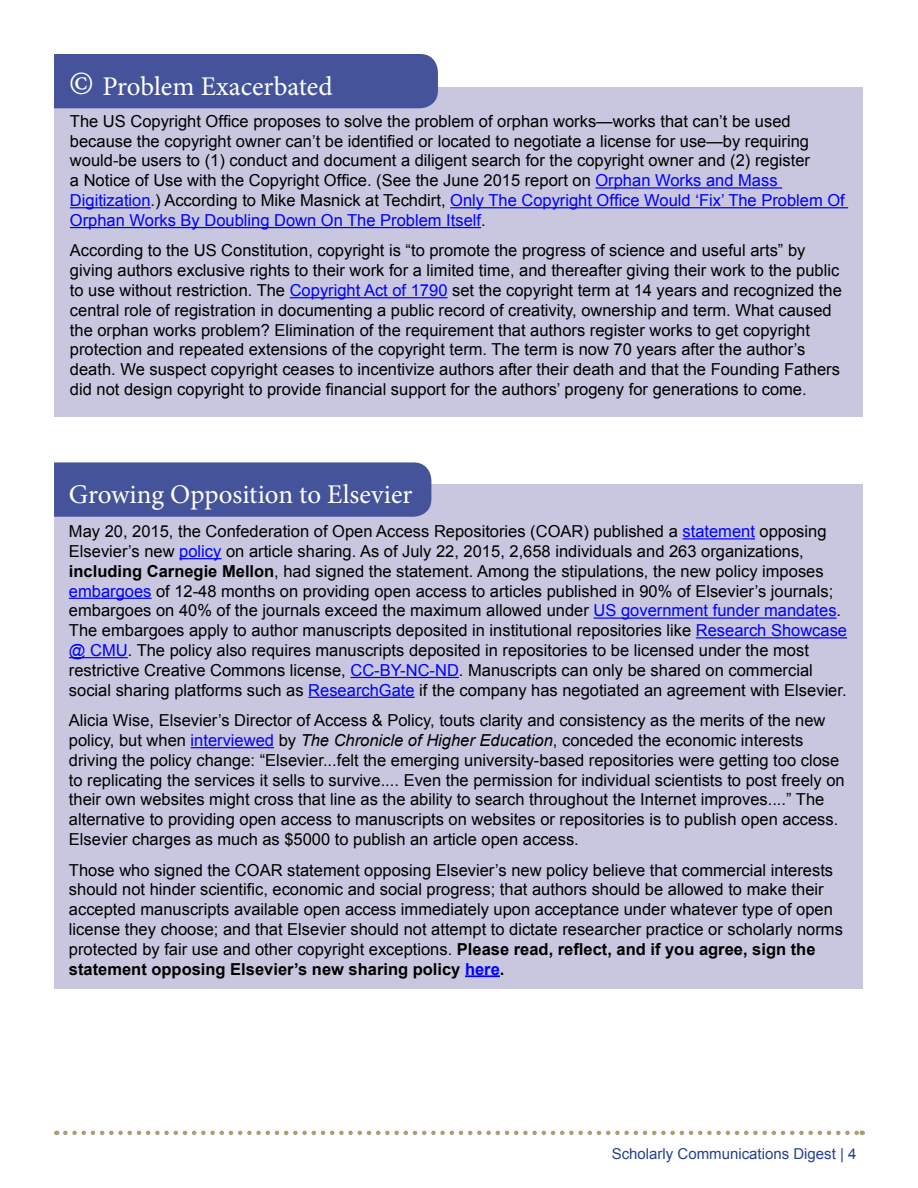
<style>
.page{position:relative;width:918px;height:1188px;background:#fff}
.page>*{position:absolute;margin:0;border:0;box-sizing:border-box;transform-origin:0 0}
.t1{font:27px "Minion Pro";color:#fff}
.t2{font:16.5px/19.8px "Arial";color:#000}
.t3{font:15px "Arial";color:#25408f}
.s1{font-size:36px}
.s2{color:#00f}
.s3{font-weight:700}
.s4{font-style:italic}
.s5{font-weight:700;color:#00f}
</style>
<div class="page">
<svg style="left:65px;top:1131px;width:798px;height:4px"></svg>
<div style="left:54px;top:484px;width:809px;height:505px;background:#c8c7df"></div>
<div style="left:54px;top:87px;width:809px;height:330px;background:#c8c7df"></div>
<hr style="left:683px;top:538px;width:72px;height:1px;background:#00f">
<hr style="left:179px;top:558px;width:43px;height:1px;background:#00f">
<hr style="left:69px;top:598px;width:83px;height:1px;background:#00f">
<hr style="left:594px;top:617px;width:243px;height:2px;background:#00f">
<hr style="left:696px;top:637px;width:151px;height:1px;background:#00f">
<hr style="left:69px;top:657px;width:59px;height:1px;background:#00f">
<hr style="left:350px;top:677px;width:109px;height:1px;background:#00f">
<hr style="left:308px;top:697px;width:107px;height:1px;background:#00f">
<hr style="left:191px;top:747px;width:83px;height:1px;background:#00f">
<hr style="left:465px;top:975px;width:35px;height:2px;background:#00f">
<div style="left:54px;top:54px;width:384px;height:54px;background:#45549a"></div>
<hr style="left:595px;top:187px;width:187px;height:2px;background:#00f">
<hr style="left:70px;top:207px;width:81px;height:1px;background:#00f">
<hr style="left:450px;top:207px;width:398px;height:1px;background:#00f">
<hr style="left:70px;top:227px;width:411px;height:1px;background:#00f">
<hr style="left:290px;top:297px;width:158px;height:1px;background:#00f">
<div style="left:54px;top:462px;width:377px;height:55px;background:#45549a"></div>
<h1 class="t1" style="left:69px;top:68px;width:265px"><span class="s1">©</span> Problem Exacerbated</h1>
<p class="t2" style="left:70px;top:111px;width:776px">The US Copyright Office proposes to solve the problem of orphan works—works that can’t be used because the copyright owner can’t be identified or located to negotiate a license for use—by requiring would-be users to (1) conduct and document a diligent search for the copyright owner and (2) register<br>a Notice of Use with the Copyright Office. (See the June 2015 report on <span class="s2">Orphan Works and Mass Digitization</span>.) According to Mike Masnick at Techdirt, <span class="s2">Only The Copyright Office Would ‘Fix’ The Problem Of Orphan Works By Doubling Down On The Problem Itself</span>.</p>
<p class="t2" style="left:70px;top:241px;width:773px">According to the US Constitution, copyright is “to promote the progress of science and useful arts” by giving authors exclusive rights to their work for a limited time, and thereafter giving their work to the public to use without restriction. The <span class="s2">Copyright Act of 1790</span> set the copyright term at 14 years and recognized the central role of registration in documenting a public record of creativity, ownership and term. What caused the orphan works problem? Elimination of the requirement that authors register works to get copyright protection and repeated extensions of the copyright term. The term is now 70 years after the author’s death. We suspect copyright ceases to incentivize authors after their death and that the Founding Fathers did not design copyright to provide financial support for the authors’ progeny for generations to come.</p>
<h1 class="t1" style="left:69px;top:477px;width:345px">Growing Opposition to Elsevier</h1>
<p class="t2" style="left:69px;top:522px;width:780px">May 20, 2015, the Confederation of Open Access Repositories (COAR) published a <span class="s2">statement</span> opposing Elsevier’s new <span class="s2">policy</span> on article sharing. As of July 22, 2015, 2,658 individuals and 263 organizations, <span class="s3">including Carnegie Mellon</span>, had signed the statement. Among the stipulations, the new policy imposes <span class="s2">embargoes</span> of 12-48 months on providing open access to articles published in 90% of Elsevier’s journals; embargoes on 40% of the journals exceed the maximum allowed under <span class="s2">US government funder mandates</span>.<br>The embargoes apply to author manuscripts deposited in institutional repositories like <span class="s2">Research Showcase @ CMU</span>. The policy also requires manuscripts deposited in repositories to be licensed under the most restrictive Creative Commons license, <span class="s2">CC-BY-NC-ND</span>. Manuscripts can only be shared on commercial social sharing platforms such as <span class="s2">ResearchGate</span> if the company has negotiated an agreement with Elsevier.</p>
<p class="t2" style="left:69px;top:711px;width:777px">Alicia Wise, Elsevier’s Director of Access &amp; Policy, touts clarity and consistency as the merits of the new policy, but when <span class="s2">interviewed</span> by <span class="s4">The Chronicle of Higher Education</span>, conceded the economic interests driving the policy change: “Elsevier...felt the emerging university-based repositories were getting too close to replicating the services it sells to survive.... Even the permission for individual scientists to post freely on their own websites might cross that line as the ability to search throughout the Internet improves....” The alternative to providing open access to manuscripts on websites or repositories is to publish open access.<br>Elsevier charges as much as $5000 to publish an article open access.</p>
<p class="t2" style="left:69px;top:860px;width:775px">Those who signed the COAR statement opposing Elsevier’s new policy believe that commercial interests should not hinder scientific, economic and social progress; that authors should be allowed to make their accepted manuscripts available open access immediately upon acceptance under whatever type of open license they choose; and that Elsevier should not attempt to dictate researcher practice or scholarly norms protected by fair use and other copyright exceptions. <span class="s3">Please read, reflect, and if you agree, sign the statement opposing Elsevier’s new sharing policy</span> <span class="s5">here</span><span class="s3">.</span></p>
<p class="t3" style="left:612px;top:1144px;width:246px">Scholarly Communications Digest | 4</p>
</div>
